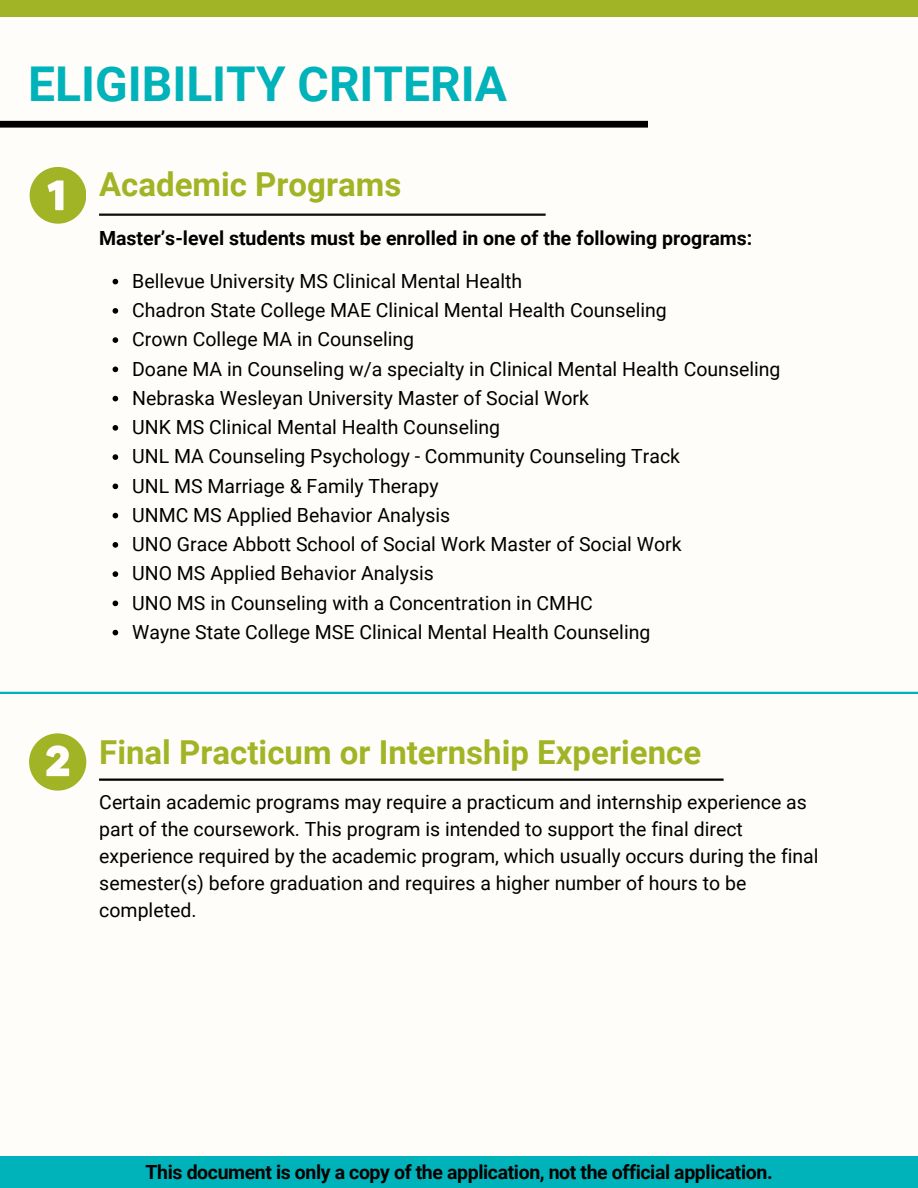
<style>
.page{position:relative;width:918px;height:1188px;background:#fffdf9}
.page>*{position:absolute;margin:0;border:0;box-sizing:border-box;transform-origin:0 0}
.t1{font:700 48px "Roboto";color:#00b2b9}
.t2{font:700 33px "Roboto";color:#a1b426}
.t3{font:19.5px/27px "Roboto";color:#000}
.t4{font:700 19.5px "Roboto";letter-spacing:-.02em;color:#000}
.t5{font:700 19.5px "Roboto";color:#000}
</style>
<div class="page">
<div style="left:0;top:0;width:918px;height:16px;background:#a1b426"></div>
<hr style="left:99px;top:214px;width:447px;height:2px;background:#0e0e0e">
<svg style="left:30px;top:167px;width:56px;height:56px"></svg>
<hr style="left:99px;top:779px;width:625px;height:2px;background:#000">
<svg style="left:29px;top:733px;width:57px;height:58px"></svg>
<div style="left:0;top:1156px;width:918px;height:32px;background:#00b2b9"></div>
<hr style="left:0;top:692px;width:918px;height:2px;background:#00b2b9">
<div style="left:0;top:121px;width:648px;height:7px;background:#000"></div>
<svg style="left:113px;top:279px;width:5px;height:5px"></svg>
<svg style="left:113px;top:308px;width:5px;height:6px"></svg>
<svg style="left:113px;top:337px;width:5px;height:6px"></svg>
<svg style="left:113px;top:367px;width:5px;height:5px"></svg>
<svg style="left:113px;top:396px;width:5px;height:5px"></svg>
<svg style="left:113px;top:425px;width:5px;height:6px"></svg>
<svg style="left:113px;top:454px;width:5px;height:6px"></svg>
<svg style="left:113px;top:484px;width:5px;height:5px"></svg>
<svg style="left:113px;top:513px;width:5px;height:5px"></svg>
<svg style="left:113px;top:542px;width:5px;height:6px"></svg>
<svg style="left:113px;top:571px;width:5px;height:6px"></svg>
<svg style="left:113px;top:601px;width:5px;height:5px"></svg>
<svg style="left:113px;top:630px;width:5px;height:5px"></svg>
<p class="t1" style="left:28px;top:56px;width:481px">ELIGIBILITY CRITERIA</p>
<p class="t2" style="left:99px;top:166px;width:304px">Academic Programs</p>
<h1 class="t5" style="left:99px;top:227px;width:655px">Master’s-level students must be enrolled in one of the following programs:</h1>
<p class="t3" style="left:132px;top:268px;width:391px">Bellevue University MS Clinical Mental Health</p>
<p class="t3" style="left:132px;top:297px;width:536px">Chadron State College MAE Clinical Mental Health Counseling</p>
<p class="t3" style="left:132px;top:326px;width:284px">Crown College MA in Counseling</p>
<p class="t3" style="left:132px;top:355px;width:650px">Doane MA in Counseling w/a specialty in Clinical Mental Health Counseling</p>
<p class="t3" style="left:132px;top:385px;width:458px">Nebraska Wesleyan University Master of Social Work</p>
<p class="t3" style="left:132px;top:414px;width:369px">UNK MS Clinical Mental Health Counseling</p>
<p class="t3" style="left:132px;top:443px;width:549px">UNL MA Counseling Psychology - Community Counseling Track</p>
<p class="t3" style="left:132px;top:472px;width:308px">UNL MS Marriage &amp; Family Therapy</p>
<p class="t3" style="left:132px;top:502px;width:320px">UNMC MS Applied Behavior Analysis</p>
<p class="t3" style="left:132px;top:531px;width:551px">UNO Grace Abbott School of Social Work Master of Social Work</p>
<p class="t3" style="left:132px;top:560px;width:303px">UNO MS Applied Behavior Analysis</p>
<p class="t3" style="left:132px;top:589px;width:462px">UNO MS in Counseling with a Concentration in CMHC</p>
<h2 class="t3" style="left:132px;top:619px;width:520px">Wayne State College MSE Clinical Mental Health Counseling</h2>
<h3 class="t2" style="left:99px;top:733px;width:603px">Final Practicum or Internship Experience</h3>
<h2 class="t3" style="left:99px;top:789px;width:721px">Certain academic programs may require a practicum and internship experience as part of the coursework. This program is intended to support the final direct experience required by the academic program, which usually occurs during the final semester(s) before graduation and requires a higher number of hours to be completed.</h2>
<p class="t4" style="left:146px;top:1161px;width:629px">This document is only a copy of the application, not the official application.</p>
</div>
